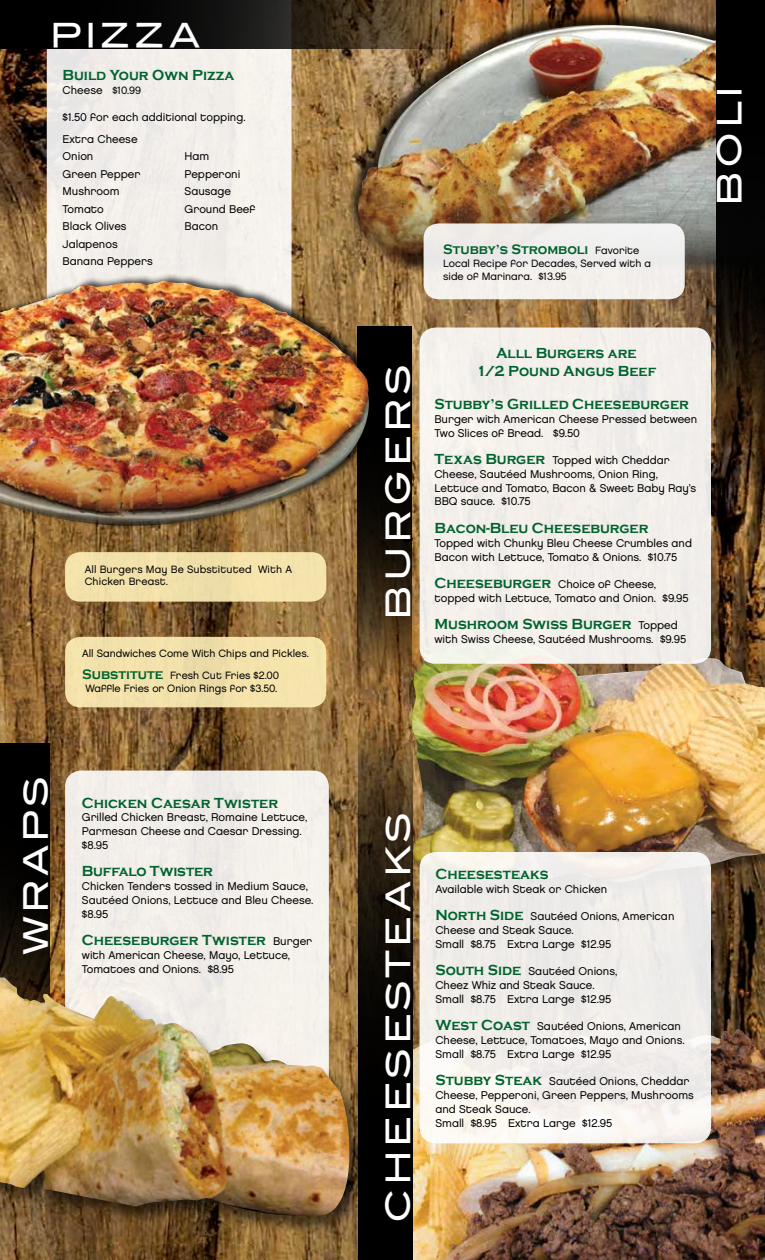
<style>
.page{position:relative;width:765px;height:1260px;background:#fff}
.page>*{position:absolute;margin:0;border:0;box-sizing:border-box;transform-origin:0 0}
.t1{font:32.88px "Blair Md ITCTT Medium";letter-spacing:.11em;color:#fff}
.t2{font:700 15px/17.5px "Copperplate Gothic";color:#00632e;text-align:center;scale:.95 1}
.t3{font:700 14.12px "Copperplate Gothic";color:#00632e;scale:.95 1}
.t4{font:11.25px/13.8px "Chalet London Nineteen Eighty";color:#000}
.t5{font:10.62px/12.9px "Chalet London Nineteen Eighty";color:#000}
.s1{font-size:10.62px}
.s2{font-family:"Copperplate Gothic";font-weight:700;font-size:14.12px;color:#00632e}
.s3{font-family:"Chalet London Nineteen Eighty";font-weight:400;font-size:11.25px;color:#000}
.s4{font-family:"Chalet London Nineteen Eighty";font-weight:400;font-size:10.62px;color:#000}
.s5{font-family:"Copperplate Gothic";font-weight:700;font-size:15px;color:#00632e}
</style>
<div class="page">
<img style="left:0;top:0;width:765px;height:1260px">
<div style="left:47px;top:49px;width:245px;height:223px;background:#f2eeea"></div>
<div style="left:65px;top:771px;width:264px;height:404px;background:#f3efea;border-radius:16px"></div>
<svg style="left:0;top:0;width:464px;height:49px;background:#15120d"></svg>
<img style="left:412px;top:634px;width:353px;height:252px">
<img style="left:413px;top:1029px;width:352px;height:231px">
<svg style="left:358px;top:724px;width:55px;height:536px;background:#1d150b"></svg>
<div style="left:420px;top:328px;width:291px;height:336px;background:#f3efeb;border-radius:16px"></div>
<div style="left:420px;top:852px;width:291px;height:291px;background:linear-gradient(to right,#f4f1ed,#efecea);border-radius:16px"></div>
<div style="left:65px;top:637px;width:261px;height:70px;background:#f3e2ab;border-radius:15px"></div>
<div style="left:65px;top:552px;width:261px;height:50px;background:#f3e2aa;border-radius:15px"></div>
<div style="left:347px;top:10px;width:418px;height:263px;background:#000;opacity:.75"></div>
<img style="left:357px;top:25px;width:359px;height:248px">
<svg style="left:716px;top:0;width:49px;height:484px;background:#120c06"></svg>
<div style="left:424px;top:223px;width:261px;height:76px;background:#f1efec;border-radius:15px"></div>
<svg style="left:0;top:743px;width:50px;height:232px;background:#070502"></svg>
<div style="left:0;top:975px;width:364px;height:261px;background:#000;opacity:.55"></div>
<img style="left:0;top:977px;width:360px;height:239px">
<svg style="left:357px;top:326px;width:55px;height:349px;background:#251a0d"></svg>
<div style="left:0;top:272px;width:382px;height:258px;background:#000;opacity:.75"></div>
<img style="left:0;top:281px;width:371px;height:253px">
<h1 class="t1" style="left:50px;top:15px;width:152px">PIZZA</h1>
<h2 class="t2" style="left:63px;top:66px;width:182px">Build Your Own Pizza</h2>
<p class="t4" style="left:63px;top:83px;width:80px">Cheese <span class="s1">$10.99</span></p>
<p class="t4" style="left:63px;top:106px;width:185px;line-height:21.8px">$1.50 for each additional topping.<br>Extra Cheese</p>
<p class="t4" style="left:63px;top:148px;width:92px;line-height:17.5px">Onion<br>Green Pepper<br>Mushroom<br>Tomato<br>Black Olives<br>Jalapenos<br>Banana Peppers</p>
<p class="t4" style="left:185px;top:148px;width:72px;line-height:17.5px">Ham<br>Pepperoni<br>Sausage<br>Ground Beef<br>Bacon</p>
<p class="t5" style="left:85px;top:562px;width:209px">All Burgers May Be Substituted With A<br>Chicken Breast.</p>
<h1 class="t1" style="left:16px;top:955px;width:180px;rotate:-90deg">WRAPS</h1>
<p class="t5" style="left:82px;top:643px;width:228px;line-height:21.6px">All Sandwiches Come With Chips and Pickles.<br><span class="s2">Substitute</span> Fresh Cut Fries $2.00</p>
<p class="t5" style="left:85px;top:682px;width:194px">Waffle Fries or Onion Rings for $3.50.</p>
<h2 class="t2" style="left:82px;top:794px;width:208px">Chicken Caesar Twister</h2>
<p class="t4" style="left:82px;top:811px;width:227px">Grilled Chicken Breast, Romaine Lettuce,<br>Parmesan Cheese and Caesar Dressing. $8.95</p>
<h2 class="t2" style="left:82px;top:863px;width:139px">Buffalo Twister</h2>
<p class="t4" style="left:82px;top:879px;width:233px">Chicken Tenders tossed in Medium Sauce,<br>Sautéed Onions, Lettuce and Bleu Cheese. $8.95</p>
<h2 class="t2" style="left:82px;top:932px;width:244px">Cheeseburger Twister <span class="s3">Burger</span></h2>
<p class="t4" style="left:82px;top:948px;width:210px">with American Cheese, Mayo, Lettuce,<br>Tomatoes and Onions. $8.95</p>
<p class="t3" style="left:443px;top:242px;width:208px">Stubby’s Stromboli <span class="s4">Favorite</span></p>
<p class="t5" style="left:443px;top:257px;width:209px">Local Recipe for Decades, Served with a side of Marinara. $13.95</p>
<h1 class="t1" style="left:710px;top:206px;width:121px;rotate:-90deg">BOLI</h1>
<h1 class="t1" style="left:378px;top:620px;width:257px;rotate:-90deg">BURGERS</h1>
<h2 class="t2" style="left:476px;top:344px;width:191px">Alll Burgers are<br>1/2 Pound Angus Beef</h2>
<h2 class="t2" style="left:435px;top:396px;width:269px">Stubby’s Grilled Cheeseburger</h2>
<p class="t4" style="left:435px;top:412px;width:264px">Burger with American Cheese Pressed between<br>Two Slices of Bread. $9.50</p>
<p class="t4" style="left:435px;top:453px;width:263px"><span class="s5">Texas Burger</span> Topped with Cheddar Cheese, Sautéed Mushrooms, Onion Ring, Lettuce and Tomato, Bacon &amp; Sweet Baby Ray’s BBQ sauce. $10.75</p>
<h2 class="t2" style="left:435px;top:519px;width:227px">Bacon-Bleu Cheeseburger</h2>
<p class="t4" style="left:435px;top:536px;width:259px">Topped with Chunky Bleu Cheese Crumbles and<br>Bacon with Lettuce, Tomato &amp; Onions. $10.75</p>
<p class="t4" style="left:435px;top:577px;width:256px"><span class="s5">Cheeseburger</span> Choice of Cheese, topped with Lettuce, Tomato and Onion. $9.95</p>
<h2 class="t2" style="left:435px;top:616px;width:258px">Mushroom Swiss Burger <span class="s3">Topped</span></h2>
<p class="t4" style="left:435px;top:632px;width:253px">with Swiss Cheese, Sautéed Mushrooms. $9.95</p>
<h1 class="t1" style="left:378px;top:1223px;width:412px;rotate:-90deg">CHEESESTEAKS</h1>
<h2 class="t2" style="left:435px;top:866px;width:121px">Cheesesteaks</h2>
<p class="t4" style="left:435px;top:882px;width:173px">Available with Steak or Chicken</p>
<p class="t4" style="left:435px;top:910px;width:241px"><span class="s5">North Side</span> Sautéed Onions, American<br>Cheese and Steak Sauce.<br>Small $8.75 Extra Large $12.95</p>
<p class="t4" style="left:435px;top:965px;width:183px"><span class="s5">South Side</span> Sautéed Onions,<br>Cheez Whiz and Steak Sauce.<br>Small $8.75 Extra Large $12.95</p>
<p class="t4" style="left:435px;top:1020px;width:251px"><span class="s5">West Coast</span> Sautéed Onions, American<br>Cheese, Lettuce, Tomatoes, Mayo and Onions.<br>Small $8.75 Extra Large $12.95</p>
<p class="t4" style="left:435px;top:1075px;width:260px"><span class="s5">Stubby Steak</span> Sautéed Onions, Cheddar<br>Cheese, Pepperoni, Green Peppers, Mushrooms and Steak Sauce.<br>Small $8.95 Extra Large $12.95</p>
</div>
